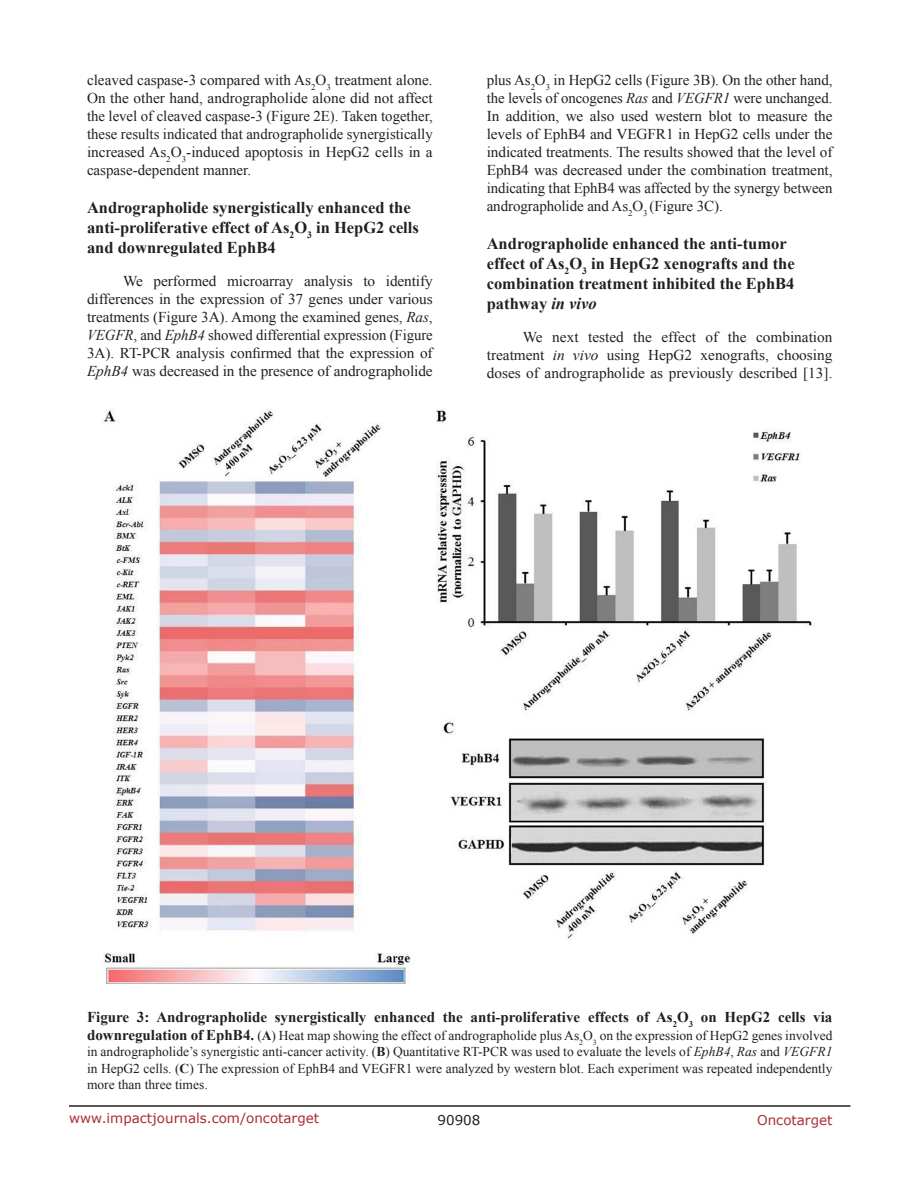
<style>
.page{position:relative;width:918px;height:1188px;background:#fff}
.page>*{position:absolute;margin:0;border:0;box-sizing:border-box;transform-origin:0 0}
.SubHeading_middle{font:700 16.5px/19.8px "Times New Roman";color:#231f20}
.BodyText{font:15px/18px "Times New Roman";letter-spacing:-.005em;color:#231f20;text-align:justify}
.FigureText{font:700 15px "Times New Roman";color:#231f20}
.FigureText-2{font:13.5px/16.2px "Times New Roman";color:#231f20;text-align:justify}
.t1{font:13.5px "Verdana";color:#ac2b31}
.t2{font:13.5px "Verdana";color:#231f20}
.s1{font-style:italic}
.s2{font-weight:700;font-size:15px}
.s3{font-weight:700}
</style>
<div class="page">
<hr style="left:69px;top:1105px;width:781px;height:2px;background:#231f20">
<img style="left:102px;top:408px;width:713px;height:576px">
<p class="BodyText" style="left:87px;top:71px;width:347px">cleaved caspase-3 compared with As<sub>2</sub>O<sub>3</sub> treatment alone.<br>On the other hand, andrographolide alone did not affect the level of cleaved caspase-3 (Figure 2E). Taken together, these results indicated that andrographolide synergistically increased As<sub>2</sub>O<sub>3</sub>-induced apoptosis in HepG2 cells in a caspase-dependent manner.</p>
<p class="SubHeading_middle" style="left:87px;top:197px;width:333px">Andrographolide synergistically enhanced the anti-proliferative effect of As<sub>2</sub>O<sub>3</sub> in HepG2 cells and downregulated EphB4</p>
<p class="BodyText" style="left:87px;top:272px;width:347px;text-indent:36px">We performed microarray analysis to identify differences in the expression of 37 genes under various treatments (Figure 3A). Among the examined genes, <span class="s1">Ras</span>, <span class="s1">VEGFR</span>, and <span class="s1">EphB4</span> showed differential expression (Figure 3A). RT-PCR analysis confirmed that the expression of <span class="s1">EphB4</span> was decreased in the presence of andrographolide</p>
<p class="BodyText" style="left:487px;top:71px;width:347px">plus As<sub>2</sub>O<sub>3</sub> in HepG2 cells (Figure 3B). On the other hand, the levels of oncogenes <span class="s1">Ras</span> and <span class="s1">VEGFR1</span> were unchanged.<br>In addition, we also used western blot to measure the levels of EphB4 and VEGFR1 in HepG2 cells under the indicated treatments. The results showed that the level of EphB4 was decreased under the combination treatment, indicating that EphB4 was affected by the synergy between andrographolide and As<sub>2</sub>O<sub>3</sub> (Figure 3C).</p>
<p class="SubHeading_middle" style="left:487px;top:233px;width:309px">Andrographolide enhanced the anti-tumor effect of As<sub>2</sub>O<sub>3</sub> in HepG2 xenografts and the combination treatment inhibited the EphB4 pathway <span class="s1">in vivo</span></p>
<p class="BodyText" style="left:487px;top:327px;width:347px;text-indent:36px">We next tested the effect of the combination treatment <span class="s1">in vivo</span> using HepG2 xenografts, choosing doses of andrographolide as previously described [13].</p>
<p class="FigureText" style="left:87px;top:1007px;width:747px">Figure 3: Andrographolide synergistically enhanced the anti-proliferative effects of As<sub>2</sub>O<sub>3</sub> on HepG2 cells via</p>
<p class="FigureText-2" style="left:87px;top:1027px;width:747px"><span class="s2">downregulation of EphB4.</span> (<span class="s3">A</span>) Heat map showing the effect of andrographolide plus As<sub>2</sub>O<sub>3</sub> on the expression of HepG2 genes involved in andrographolide’s synergistic anti-cancer activity. (<span class="s3">B</span>) Quantitative RT-PCR was used to evaluate the levels of <span class="s1">EphB4</span>, <span class="s1">Ras</span> and <span class="s1">VEGFR1 </span>in HepG2 cells. (<span class="s3">C</span>) The expression of EphB4 and VEGFR1 were analyzed by western blot. Each experiment was repeated independently more than three times.</p>
<p class="t1" style="left:69px;top:1109px;width:252px">www.impactjournals.com/oncotarget</p>
<p class="t2" style="left:438px;top:1111px;width:44px">90908</p>
<p class="t1" style="left:757px;top:1111px;width:77px">Oncotarget</p>
</div>
